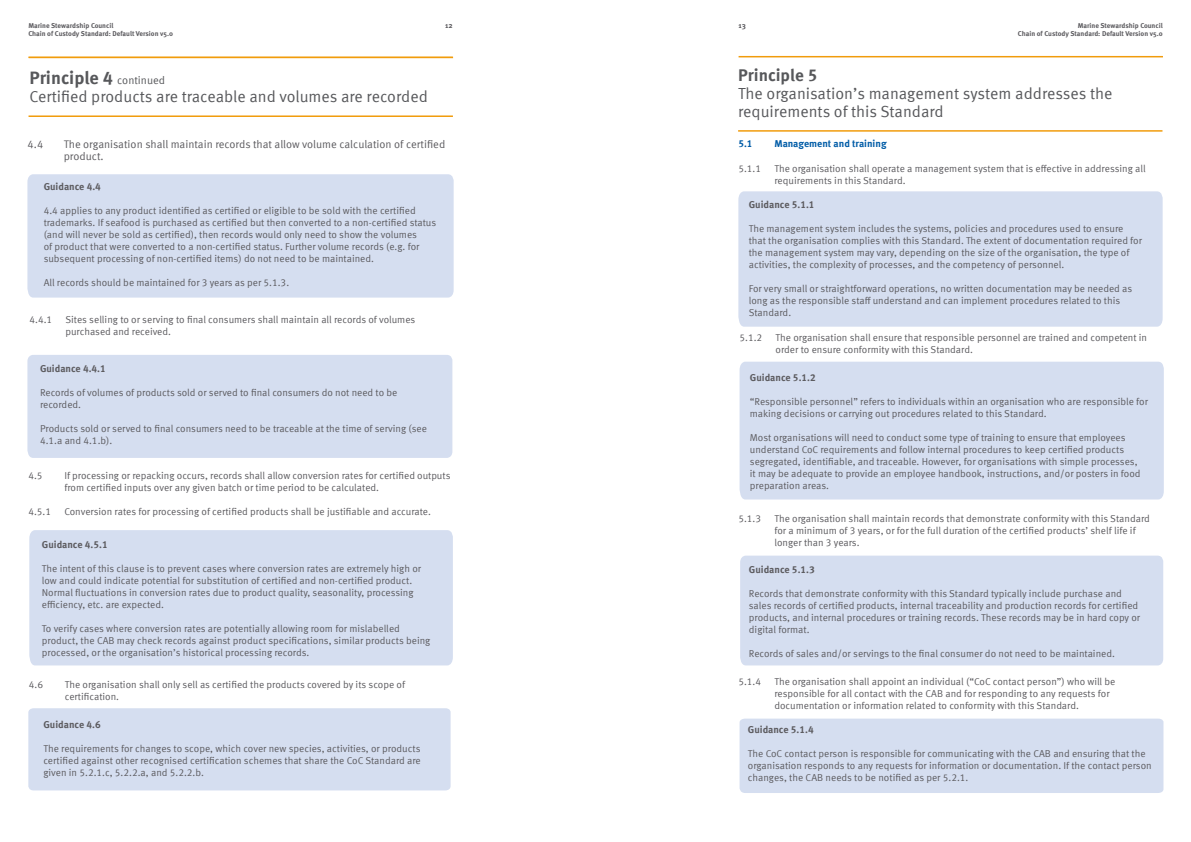
<style>
.page{position:relative;width:1191px;height:842px;background:#fff}
.page>*{position:absolute;margin:0;border:0;box-sizing:border-box;transform-origin:0 0}
.t1{font:700 18px "Meta Offc Pro";color:#57585b}
.t2{font:700 17px "Meta Offc Pro";color:#57585b}
.t3{font:16px/18px "Meta Offc Pro Norm";color:#57585b}
.t4{font:11px/12px "Meta Offc Pro Norm";color:#5c5b5f}
.t5{font:10px/12px "Meta Offc Pro Norm";color:#5c5b5f}
.t6{font:700 10px "Meta Offc Pro";color:#5c5b5f}
.t7{font:700 10px "Meta Offc Pro";color:#005ca7}
.t8{font:700 7.5px "Meta Pro";color:#5c5b5f}
.t9{font:700 7px/8px "Meta Pro";color:#5c5b5f;text-align:right}
.s1{font-family:"Meta Offc Pro Norm";font-weight:400;font-size:11px}
</style>
<div class="page">
<div style="left:27px;top:355px;width:425px;height:103px;background:#d5def0"></div>
<div style="left:28px;top:708px;width:422px;height:82px;background:#d5def0"></div>
<hr style="left:28px;top:57px;width:425px;height:1px;background:#f19c0c">
<hr style="left:29px;top:115px;width:424px;height:2px;background:#f19c0c">
<div style="left:738px;top:191px;width:424px;height:136px;background:#d5def0"></div>
<hr style="left:738px;top:130px;width:424px;height:2px;background:#f19c0c">
<div style="left:739px;top:362px;width:424px;height:137px;background:#d5def0"></div>
<div style="left:740px;top:556px;width:423px;height:109px;background:#d5def0"></div>
<div style="left:739px;top:719px;width:424px;height:74px;background:#d5def0"></div>
<hr style="left:738px;top:56px;width:425px;height:1px;background:#f19c0c">
<div style="left:27px;top:174px;width:426px;height:124px;background:#d5def0"></div>
<div style="left:29px;top:530px;width:424px;height:135px;background:#d5def0"></div>
<p class="t9" style="left:28px;top:21px;width:86px">Marine Stewardship Council</p>
<p class="t8" style="left:445px;top:20px;width:9px">12</p>
<p class="t8" style="left:738px;top:20px;width:9px">13</p>
<p class="t9" style="left:28px;top:29px;width:146px">Chain of Custody Standard: Default Version v5.0</p>
<p class="t9" style="left:1018px;top:21px;width:146px">Marine Stewardship Council<br>Chain of Custody Standard: Default Version v5.0</p>
<h1 class="t1" style="left:29px;top:63px;width:137px">Principle 4 <span class="s1">continued</span></h1>
<h3 class="t3" style="left:29px;top:86px;width:400px">Certified products are traceable and volumes are recorded</h3>
<p class="t4" style="left:28px;top:137px;width:17px">4.4</p>
<p class="t4" style="left:64px;top:137px;width:383px">The organisation shall maintain records that allow volume calculation of certified product.</p>
<p class="t6" style="left:44px;top:178px;width:59px">Guidance 4.4</p>
<p class="t5" style="left:44px;top:204px;width:394px">4.4 applies to any product identified as certified or eligible to be sold with the certified trademarks. If seafood is purchased as certified but then converted to a non-certified status (and will never be sold as certified), then records would only need to show the volumes<br>of product that were converted to a non-certified status. Further volume records (e.g. for subsequent processing of non-certified items) do not need to be maintained.</p>
<p class="t5" style="left:44px;top:276px;width:247px">All records should be maintained for 3 years as per 5.1.3.</p>
<p class="t5" style="left:29px;top:313px;width:24px">4.4.1</p>
<p class="t5" style="left:65px;top:313px;width:351px">Sites selling to or serving to final consumers shall maintain all records of volumes purchased and received.</p>
<p class="t6" style="left:40px;top:361px;width:67px">Guidance 4.4.1</p>
<p class="t5" style="left:40px;top:386px;width:359px">Records of volumes of products sold or served to final consumers do not need to be recorded.</p>
<p class="t5" style="left:40px;top:422px;width:388px">Products sold or served to final consumers need to be traceable at the time of serving (see<br>4.1.a and 4.1.b).</p>
<p class="t5" style="left:28px;top:469px;width:16px">4.5</p>
<p class="t5" style="left:64px;top:469px;width:388px">If processing or repacking occurs, records shall allow conversion rates for certified outputs from certified inputs over any given batch or time period to be calculated.</p>
<p class="t5" style="left:28px;top:505px;width:24px">4.5.1</p>
<p class="t5" style="left:64px;top:505px;width:368px">Conversion rates for processing of certified products shall be justifiable and accurate.</p>
<p class="t6" style="left:42px;top:536px;width:67px">Guidance 4.5.1</p>
<p class="t5" style="left:42px;top:561px;width:381px">The intent of this clause is to prevent cases where conversion rates are extremely high or low and could indicate potential for substitution of certified and non-certified product.<br>Normal fluctuations in conversion rates due to product quality, seasonality, processing efficiency, etc. are expected.</p>
<p class="t5" style="left:42px;top:621px;width:390px">To verify cases where conversion rates are potentially allowing room for mislabelled product, the CAB may check records against product specifications, similar products being processed, or the organisation’s historical processing records.</p>
<p class="t5" style="left:29px;top:678px;width:16px">4.6</p>
<p class="t5" style="left:65px;top:678px;width:342px">The organisation shall only sell as certified the products covered by its scope of certification.</p>
<p class="t6" style="left:43px;top:716px;width:59px">Guidance 4.6</p>
<p class="t5" style="left:43px;top:741px;width:379px;text-align:justify">The requirements for changes to scope, which cover new species, activities, or products certified against other recognised certification schemes that share the CoC Standard are given in 5.2.1.c, 5.2.2.a, and 5.2.2.b.</p>
<h2 class="t2" style="left:738px;top:62px;width:81px">Principle 5</h2>
<h3 class="t3" style="left:738px;top:83px;width:376px">The organisation’s management system addresses the requirements of this Standard</h3>
<p class="t7" style="left:738px;top:136px;width:16px">5.1</p>
<p class="t7" style="left:774px;top:136px;width:114px">Management and training</p>
<p class="t5" style="left:738px;top:162px;width:24px">5.1.1</p>
<p class="t5" style="left:774px;top:162px;width:373px">The organisation shall operate a management system that is effective in addressing all requirements in this Standard.</p>
<p class="t6" style="left:748px;top:197px;width:67px">Guidance 5.1.1</p>
<p class="t5" style="left:748px;top:222px;width:395px">The management system includes the systems, policies and procedures used to ensure that the organisation complies with this Standard. The extent of documentation required for the management system may vary, depending on the size of the organisation, the type of activities, the complexity of processes, and the competency of personnel.</p>
<p class="t5" style="left:748px;top:282px;width:385px">For very small or straightforward operations, no written documentation may be needed as long as the responsible staff understand and can implement procedures related to this<br>Standard.</p>
<p class="t5" style="left:739px;top:331px;width:24px">5.1.2</p>
<p class="t5" style="left:775px;top:331px;width:373px">The organisation shall ensure that responsible personnel are trained and competent in order to ensure conformity with this Standard.</p>
<p class="t6" style="left:750px;top:369px;width:67px">Guidance 5.1.2</p>
<p class="t5" style="left:750px;top:394px;width:399px">“Responsible personnel” refers to individuals within an organisation who are responsible for making decisions or carrying out procedures related to this Standard.</p>
<p class="t5" style="left:750px;top:430px;width:392px">Most organisations will need to conduct some type of training to ensure that employees understand CoC requirements and follow internal procedures to keep certified products segregated, identifiable, and traceable. However, for organisations with simple processes, it may be adequate to provide an employee handbook, instructions, and/or posters in food preparation areas.</p>
<p class="t5" style="left:738px;top:511px;width:24px">5.1.3</p>
<p class="t5" style="left:774px;top:511px;width:377px">The organisation shall maintain records that demonstrate conformity with this Standard for a minimum of 3 years, or for the full duration of the certified products’ shelf life if longer than 3 years.</p>
<p class="t6" style="left:749px;top:561px;width:67px">Guidance 5.1.3</p>
<p class="t5" style="left:749px;top:587px;width:393px">Records that demonstrate conformity with this Standard typically include purchase and sales records of certified products, internal traceability and production records for certified products, and internal procedures or training records. These records may be in hard copy or digital format.</p>
<p class="t5" style="left:749px;top:647px;width:368px">Records of sales and/or servings to the final consumer do not need to be maintained.</p>
<p class="t5" style="left:738px;top:674px;width:24px">5.1.4</p>
<p class="t5" style="left:774px;top:674px;width:342px">The organisation shall appoint an individual (“CoC contact person”) who will be responsible for all contact with the CAB and for responding to any requests for documentation or information related to conformity with this Standard.</p>
<p class="t6" style="left:748px;top:722px;width:67px">Guidance 5.1.4</p>
<p class="t5" style="left:748px;top:747px;width:405px">The CoC contact person is responsible for communicating with the CAB and ensuring that the organisation responds to any requests for information or documentation. If the contact person changes, the CAB needs to be notified as per 5.2.1.</p>
</div>
